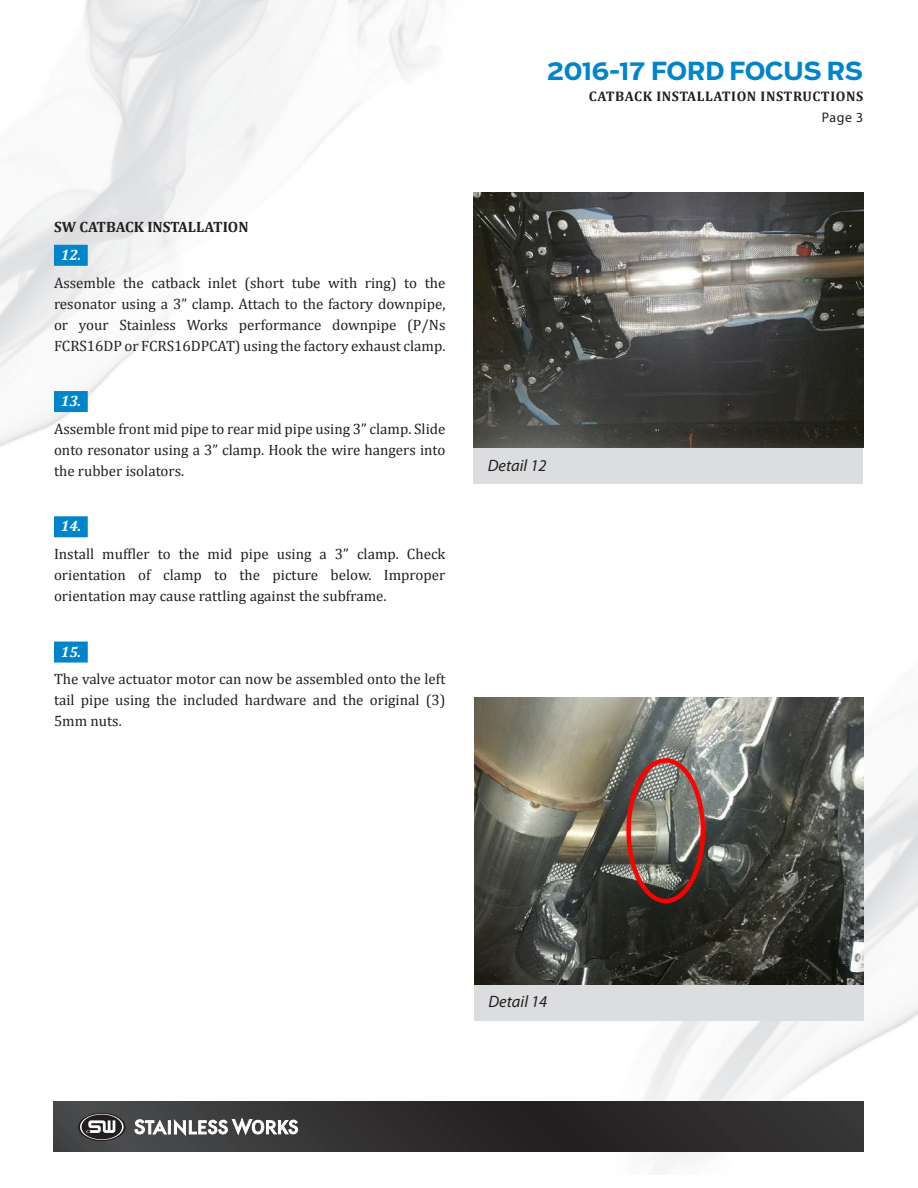
<style>
.page{position:relative;width:918px;height:1188px;background:#fff}
.page>*{position:absolute;margin:0;border:0;box-sizing:border-box;transform-origin:0 0}
.t1{font:700 24.6px "Antenna";color:#0084ca}
.grey_photo_caption{font:italic 16.5px "Myriad Pro";color:#231f20}
.BODY_-_PARAGRAPH{font:15px/21px "Cambria";color:#231f20;text-align:justify}
.BODY_-_PARAGRAPH-2{font:700 15px "Cambria";color:#231f20}
.Body_-_Blue_Number{font:italic 700 15px "Cambria";color:#fff}
.t2{font:700 13.95px "Cambria";letter-spacing:.04em;color:#231f20}
.t3{font:13.95px "Myriad Pro";color:#231f20}
</style>
<div class="page">
<img style="left:0;top:0;width:918px;height:1168px">
<div style="left:54px;top:245px;width:34px;height:21px;background:#0084ca"></div>
<div style="left:54px;top:391px;width:34px;height:21px;background:#0084ca"></div>
<div style="left:54px;top:516px;width:34px;height:21px;background:#0084ca"></div>
<div style="left:54px;top:642px;width:34px;height:21px;background:#0084ca"></div>
<svg style="left:53px;top:1101px;width:811px;height:50px;background:#312f30"></svg>
<svg style="left:135px;top:1118px;width:163px;height:17px"></svg>
<svg style="left:78px;top:1113px;width:48px;height:28px"></svg>
<svg style="left:80px;top:1114px;width:44px;height:26px"></svg>
<div style="left:474px;top:985px;width:390px;height:36px;background:#dcdddf"></div>
<div style="left:474px;top:448px;width:389px;height:36px;background:#dcdddf"></div>
<img style="left:474px;top:192px;width:390px;height:256px">
<img style="left:474px;top:698px;width:389px;height:287px">
<div style="left:626px;top:758px;width:79px;height:145px;border:4px solid #f00;border-radius:50%"></div>
<p class="BODY_-_PARAGRAPH-2" style="left:54px;top:218px;width:196px">SW CATBACK INSTALLATION</p>
<p class="Body_-_Blue_Number" style="left:61px;top:246px;width:22px">12.</p>
<p class="BODY_-_PARAGRAPH" style="left:54px;top:272px;width:393px">Assemble the catback inlet (short tube with ring) to the resonator using a 3” clamp. Attach to the factory downpipe, or your Stainless Works performance downpipe (P/Ns FCRS16DP or FCRS16DPCAT) using the factory exhaust clamp.</p>
<p class="Body_-_Blue_Number" style="left:61px;top:392px;width:22px">13.</p>
<p class="BODY_-_PARAGRAPH" style="left:54px;top:418px;width:393px">Assemble front mid pipe to rear mid pipe using 3” clamp. Slide onto resonator using a 3” clamp. Hook the wire hangers into the rubber isolators.</p>
<p class="Body_-_Blue_Number" style="left:61px;top:517px;width:22px">14.</p>
<p class="BODY_-_PARAGRAPH" style="left:54px;top:543px;width:393px">Install muffler to the mid pipe using a 3” clamp. Check orientation of clamp to the picture below. Improper orientation may cause rattling against the subframe.</p>
<p class="Body_-_Blue_Number" style="left:61px;top:642px;width:22px">15.</p>
<p class="BODY_-_PARAGRAPH" style="left:54px;top:669px;width:393px">The valve actuator motor can now be assembled onto the left tail pipe using the included hardware and the original (3)<br>5mm nuts.</p>
<p class="t1" style="left:547px;top:60px;width:317px">2016-17 FORD FOCUS RS</p>
<p class="t2" style="left:589px;top:88px;width:276px">CATBACK INSTALLATION INSTRUCTIONS</p>
<p class="t3" style="left:822px;top:109px;width:43px">Page 3</p>
<p class="grey_photo_caption" style="left:488px;top:455px;width:60px">Detail 12</p>
<p class="grey_photo_caption" style="left:488px;top:992px;width:60px">Detail 14</p>
</div>
